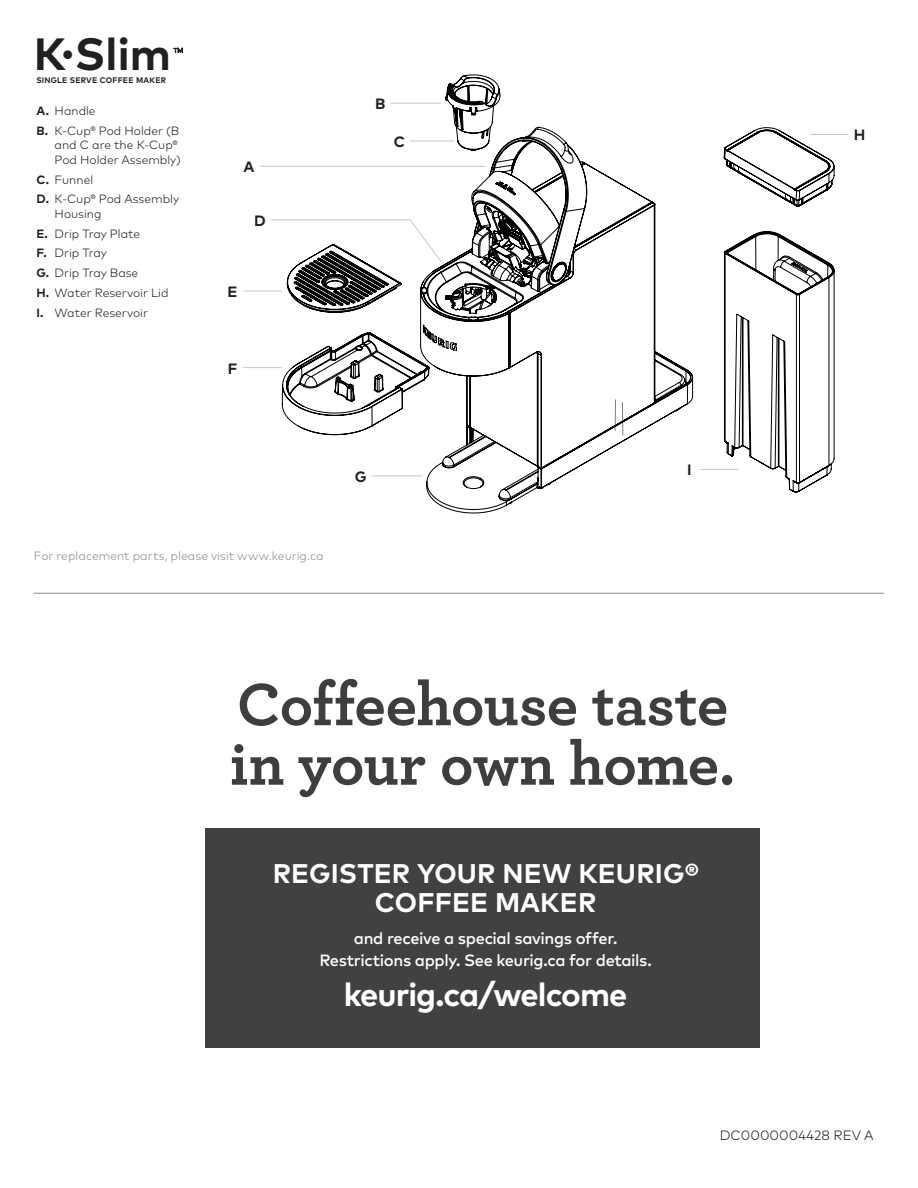
<style>
.page{position:relative;width:918px;height:1188px;background:#fff}
.page>*{position:absolute;margin:0;border:0;box-sizing:border-box;transform-origin:0 0}
.UG_Body_Bullet{font:700 62.7px/59.6px "Archer";letter-spacing:-.01em;color:#3e3e3f}
.t1{font:700 45.15px "Mark OT";color:#231f20}
.UG_Body_Bullet-2{font:700 32.7px "Mark Pro";letter-spacing:-.03em;color:#fff}
.UG_Body_Bullet-3{font:700 27px/28.5px "Mark Pro";letter-spacing:.005em;color:#fff;text-align:center}
.UG_Body_Bullet-4{font:500 16.35px "Mark Pro";letter-spacing:-.025em;color:#fff}
.Description_Paragrea{font:700 15px "Mark OT";color:#231f20}
.Body_Copy{font:300 13.5px "Mark OT";color:#231f20}
.Body_Copy-2{font:300 12px/14.4px "Mark OT";color:#231f20}
.t2{font:300 12px "Mark OT";letter-spacing:.005em;color:#8a8c8f}
.t3{font:700 8.1px "Mark OT";letter-spacing:.03em;color:#231f20}
.s1{font-weight:700}
</style>
<div class="page">
<div style="left:205px;top:828px;width:555px;height:220px;background:#414042"></div>
<hr style="left:260px;top:166px;width:226px;height:1px;background:#c7c8ca">
<hr style="left:243px;top:290px;width:39px;height:1px;background:#c7c8ca">
<hr style="left:243px;top:367px;width:39px;height:1px;background:#c7c8ca">
<hr style="left:810px;top:134px;width:39px;height:1px;background:#c7c8ca">
<hr style="left:34px;top:593px;width:850px;height:1px;background:#8a8c8f">
<svg style="left:174px;top:48px;width:9px;height:5px"></svg>
<svg style="left:282px;top:75px;width:552px;height:438px"></svg>
<h2 class="t1" style="left:34px;top:25px;width:139px">K<sup>•</sup>Slim</h2>
<p class="t3" style="left:36px;top:75px;width:131px">SINGLE SERVE COFFEE MAKER</p>
<p class="Body_Copy-2" style="left:37px;top:104px;width:61px"><span class="s1">A.</span> Handle</p>
<p class="Body_Copy-2" style="left:55px;top:123px;width:128px;text-indent:-18px"><span class="s1">B.</span> K-Cup® Pod Holder (B and C are the K-Cup®<br>Pod Holder Assembly)</p>
<p class="Body_Copy-2" style="left:37px;top:172px;width:58px"><span class="s1">C.</span> Funnel</p>
<p class="Body_Copy-2" style="left:55px;top:192px;width:126px;text-indent:-18px"><span class="s1">D.</span> K-Cup® Pod Assembly<br>Housing</p>
<p class="Body_Copy-2" style="left:37px;top:226px;width:105px"><span class="s1">E.</span> Drip Tray Plate</p>
<p class="Body_Copy-2" style="left:37px;top:246px;width:72px"><span class="s1">F.</span> Drip Tray</p>
<p class="Body_Copy-2" style="left:37px;top:266px;width:103px"><span class="s1">G.</span> Drip Tray Base</p>
<p class="Body_Copy-2" style="left:37px;top:285px;width:133px"><span class="s1">H.</span> Water Reservoir Lid</p>
<p class="Body_Copy-2" style="left:37px;top:305px;width:113px"><span class="s1">I.</span> Water Reservoir</p>
<p class="Description_Paragrea" style="left:244px;top:157px;width:13px">A</p>
<p class="Description_Paragrea" style="left:254px;top:211px;width:13px">D</p>
<p class="Description_Paragrea" style="left:228px;top:282px;width:11px">E</p>
<p class="Description_Paragrea" style="left:228px;top:358px;width:11px">F</p>
<p class="Description_Paragrea" style="left:375px;top:94px;width:12px">B</p>
<p class="Description_Paragrea" style="left:394px;top:132px;width:13px">C</p>
<p class="t2" style="left:34px;top:549px;width:291px">For replacement parts, please visit www.keurig.ca</p>
<p class="Description_Paragrea" style="left:355px;top:467px;width:13px">G</p>
<p class="Description_Paragrea" style="left:687px;top:460px;width:6px">I</p>
<p class="UG_Body_Bullet" style="left:230px;top:670px;width:507px">Coffeehouse taste in your own home.</p>
<p class="UG_Body_Bullet-3" style="left:273px;top:857px;width:427px">REGISTER YOUR NEW KEURIG®<br>COFFEE MAKER</p>
<p class="UG_Body_Bullet-4" style="left:354px;top:926px;width:265px">and receive a special savings offer.</p>
<p class="UG_Body_Bullet-4" style="left:319px;top:948px;width:334px">Restrictions apply. See keurig.ca for details.</p>
<p class="UG_Body_Bullet-2" style="left:344px;top:970px;width:285px">keurig.ca/welcome</p>
<p class="Description_Paragrea" style="left:854px;top:125px;width:13px">H</p>
<p class="Body_Copy" style="left:720px;top:1127px;width:155px">DC0000004428 REV A</p>
</div>
